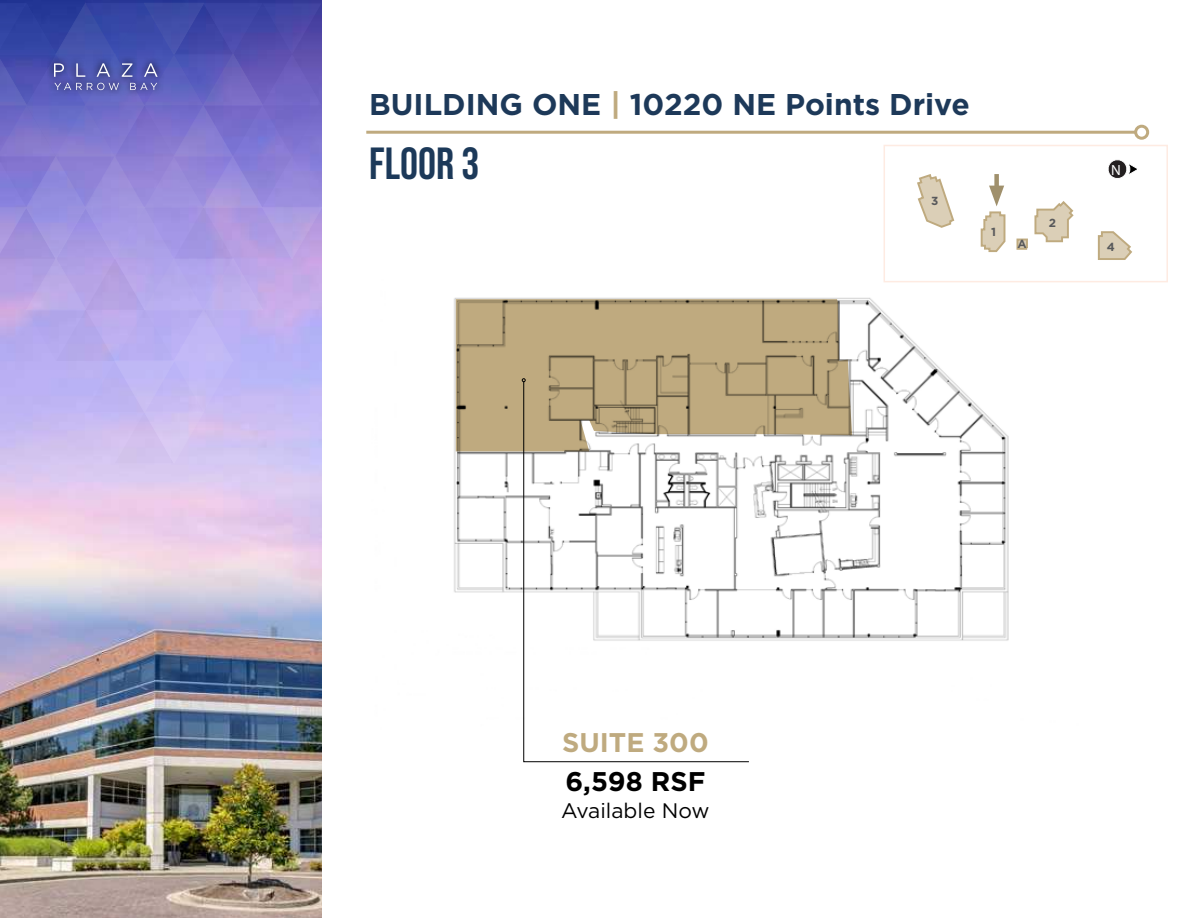
<style>
.page{position:relative;width:1188px;height:918px;background:#fff}
.page>*{position:absolute;margin:0;border:0;box-sizing:border-box;transform-origin:0 0}
.t1{font:45px "Bebas Neue";color:#1c3959}
.t2{font:700 30px "Gotham";color:#1d3959}
.t3{font:700 27px "Gotham";color:#bfaa7f}
.t4{font:700 27px "Gotham";color:#000}
.t5{font:21px "Gotham";color:#000}
.t6{font:700 14.7px "Gill Sans Std";color:#fff}
.t7{font:700 11.7px "Gotham";color:#58595b}
.s1{color:#bfaa7f}
</style>
<div class="page">
<img style="left:0;top:0;width:322px;height:918px">
<img style="left:454px;top:267px;width:638px;height:374px">
<hr style="left:366px;top:131px;width:770px;height:3px;background:#bfaa7f">
<div style="left:1134px;top:125px;width:15px;height:15px;border:3px solid #bfaa7f;border-radius:50%"></div>
<svg style="left:1097px;top:231px;width:35px;height:29px"></svg>
<svg style="left:917px;top:174px;width:38px;height:54px"></svg>
<svg style="left:1108px;top:159px;width:29px;height:20px"></svg>
<svg style="left:1016px;top:201px;width:58px;height:49px"></svg>
<div style="left:994px;top:174px;width:5px;height:20px;background:#a0906c"></div>
<svg style="left:980px;top:186px;width:26px;height:67px"></svg>
<div style="left:884px;top:145px;width:284px;height:137px;border:2px solid #feebe2"></div>
<svg style="left:523px;top:451px;width:227px;height:311px"></svg>
<svg style="left:456px;top:299px;width:396px;height:152px;background:#bcaa85"></svg>
<svg style="left:0;top:3px;width:322px;height:461px;background:#978ed9"></svg>
<p class="t2" style="left:369px;top:85px;width:602px">BUILDING ONE <span class="s1">|</span> 10220 NE Points Drive</p>
<h1 class="t1" style="left:369px;top:138px;width:112px">FLOOR 3</h1>
<p class="t7" style="left:931px;top:194px;width:9px">3</p>
<p class="t7" style="left:991px;top:224px;width:6px">1</p>
<p class="t7" style="left:1018px;top:237px;width:11px">A</p>
<p class="t7" style="left:1049px;top:216px;width:9px">2</p>
<p class="t6" style="left:1111px;top:161px;width:11px">N</p>
<p class="t7" style="left:1107px;top:240px;width:10px">4</p>
<p class="t3" style="left:562px;top:724px;width:148px">SUITE 300</p>
<p class="t4" style="left:565px;top:763px;width:141px">6,598 RSF</p>
<p class="t5" style="left:561px;top:797px;width:150px">Available Now</p>
</div>
